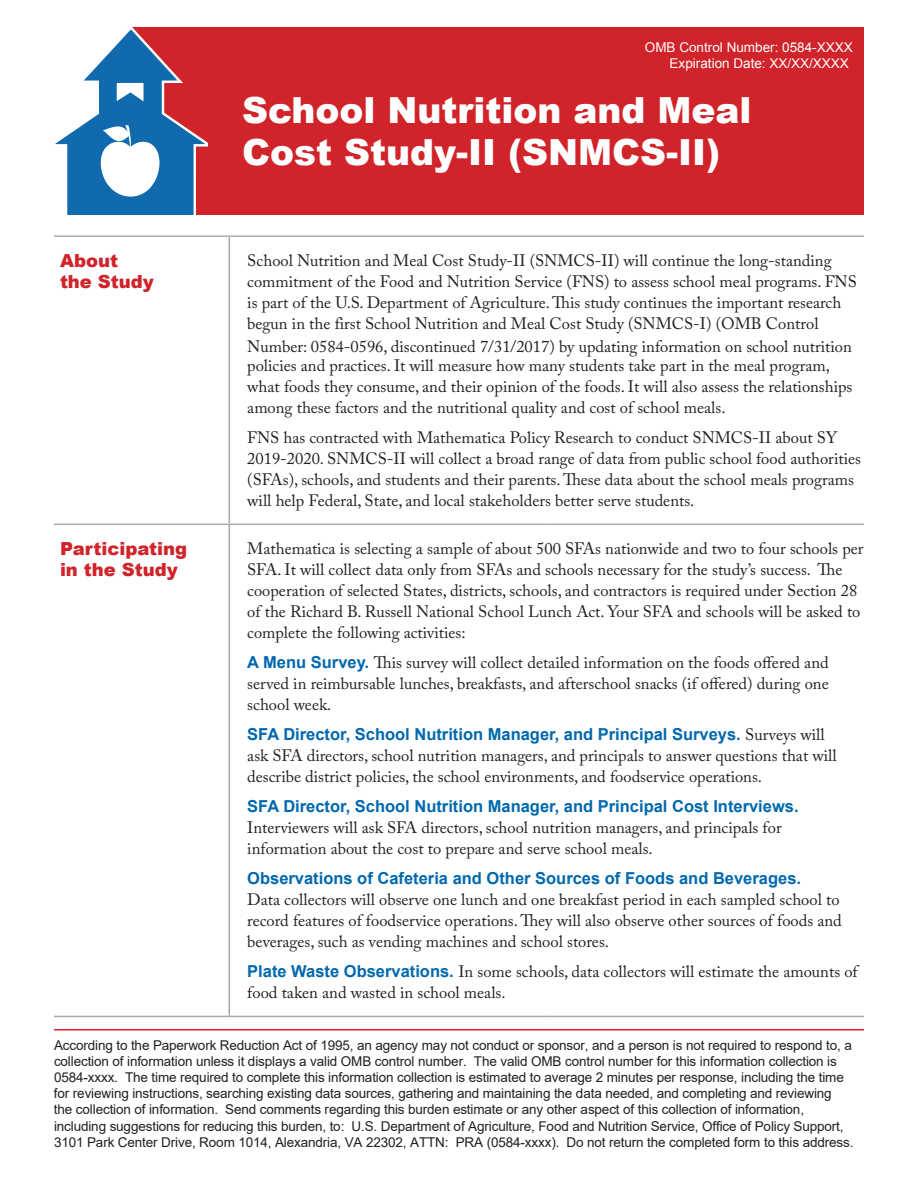
<style>
.page{position:relative;width:918px;height:1188px;background:#fff}
.page>*{position:absolute;margin:0;border:0;box-sizing:border-box;transform-origin:0 0}
.t1{font:900 36px/42px "Arial";color:#fff}
.heading{font:900 18px/21px "Arial";color:#d1232a}
.text{font:16.5px/21px "Adobe Caslon Pro";color:#231f20}
.t2{font:13.5px/16.2px "Arial";letter-spacing:-.01em;color:#231f20}
.t3{font:13.5px/16.2px "Arial";color:#fff;text-align:right}
.s1{font-family:"Arial";font-weight:700;color:#0168ae}
</style>
<div class="page">
<div style="left:132px;top:27px;width:732px;height:188px;background:#d1232a"></div>
<svg style="left:55px;top:27px;width:152px;height:188px"></svg>
<hr style="left:54px;top:235px;width:175px;height:2px;background:#aaa">
<hr style="left:229px;top:235px;width:318px;height:2px;background:#aaa">
<hr style="left:547px;top:235px;width:317px;height:2px;background:#aaa">
<hr style="left:229px;top:237px;width:1px;height:287px;background:#aaa">
<hr style="left:54px;top:524px;width:175px;height:1px;background:#aaa">
<hr style="left:229px;top:524px;width:318px;height:1px;background:#aaa">
<hr style="left:229px;top:525px;width:1px;height:491px;background:#aaa">
<hr style="left:547px;top:524px;width:317px;height:1px;background:#aaa">
<hr style="left:54px;top:1016px;width:175px;height:1px;background:#aaa">
<hr style="left:229px;top:1016px;width:318px;height:1px;background:#aaa">
<hr style="left:547px;top:1016px;width:317px;height:1px;background:#aaa">
<hr style="left:54px;top:1029px;width:810px;height:1px;background:#e71c34">
<p class="t3" style="left:645px;top:39px;width:209px">OMB Control Number: 0584-XXXX<br>Expiration Date: XX/XX/XXXX</p>
<p class="t1" style="left:242px;top:88px;width:511px">School Nutrition and Meal<br>Cost Study-II (SNMCS-II)</p>
<p class="heading" style="left:60px;top:250px;width:95px">About the Study</p>
<p class="text" style="left:247px;top:250px;width:611px">School Nutrition and Meal Cost Study-II (SNMCS-II) will continue the long-standing commitment of the Food and Nutrition Service (FNS) to assess school meal programs. FNS is part of the U.S. Department of Agriculture. This study continues the important research begun in the first School Nutrition and Meal Cost Study (SNMCS-I) (OMB Control Number: 0584-0596, discontinued 7/31/2017) by updating information on school nutrition</p>
<p class="text" style="left:247px;top:355px;width:607px">policies and practices. It will measure how many students take part in the meal program, what foods they consume, and their opinion of the foods. It will also assess the relationships among these factors and the nutritional quality and cost of school meals.</p>
<p class="text" style="left:247px;top:427px;width:615px">FNS has contracted with Mathematica Policy Research to conduct SNMCS-II about SY 2019-2020. SNMCS-II will collect a broad range of data from public school food authorities (SFAs), schools, and students and their parents. These data about the school meals programs will help Federal, State, and local stakeholders better serve students.</p>
<p class="heading" style="left:60px;top:538px;width:129px">Participating in the Study</p>
<p class="text" style="left:247px;top:538px;width:618px">Mathematica is selecting a sample of about 500 SFAs nationwide and two to four schools per SFA. It will collect data only from SFAs and schools necessary for the study’s success. The cooperation of selected States, districts, schools, and contractors is required under Section 28 of the Richard B. Russell National School Lunch Act. Your SFA and schools will be asked to complete the following activities:</p>
<p class="text" style="left:247px;top:652px;width:583px;text-align:justify"><span class="s1">A Menu Survey.</span> This survey will collect detailed information on the foods offered and served in reimbursable lunches, breakfasts, and afterschool snacks (if offered) during one school week.</p>
<p class="text" style="left:247px;top:724px;width:591px"><span class="s1">SFA Director, School Nutrition Manager, and Principal Surveys.</span> Surveys will ask SFA directors, school nutrition managers, and principals to answer questions that will describe district policies, the school environments, and foodservice operations.</p>
<p class="text" style="left:247px;top:796px;width:553px"><span class="s1">SFA Director, School Nutrition Manager, and Principal Cost Interviews.<br></span>Interviewers will ask SFA directors, school nutrition managers, and principals for information about the cost to prepare and serve school meals.</p>
<p class="text" style="left:247px;top:868px;width:596px"><span class="s1">Observations of Cafeteria and Other Sources of Foods and Beverages.<br></span>Data collectors will observe one lunch and one breakfast period in each sampled school to record features of foodservice operations. They will also observe other sources of foods and beverages, such as vending machines and school stores.</p>
<p class="text" style="left:247px;top:961px;width:612px"><span class="s1">Plate Waste Observations.</span> In some schools, data collectors will estimate the amounts of food taken and wasted in school meals.</p>
<p class="t2" style="left:54px;top:1037px;width:801px">According to the Paperwork Reduction Act of 1995, an agency may not conduct or sponsor, and a person is not required to respond to, a collection of information unless it displays a valid OMB control number. The valid OMB control number for this information collection is 0584-xxxx. The time required to complete this information collection is estimated to average 2 minutes per response, including the time for reviewing instructions, searching existing data sources, gathering and maintaining the data needed, and completing and reviewing the collection of information. Send comments regarding this burden estimate or any other aspect of this collection of information, including suggestions for reducing this burden, to: U.S. Department of Agriculture, Food and Nutrition Service, Office of Policy Support, 3101 Park Center Drive, Room 1014, Alexandria, VA 22302, ATTN: PRA (0584-xxxx). Do not return the completed form to this address.</p>
</div>
